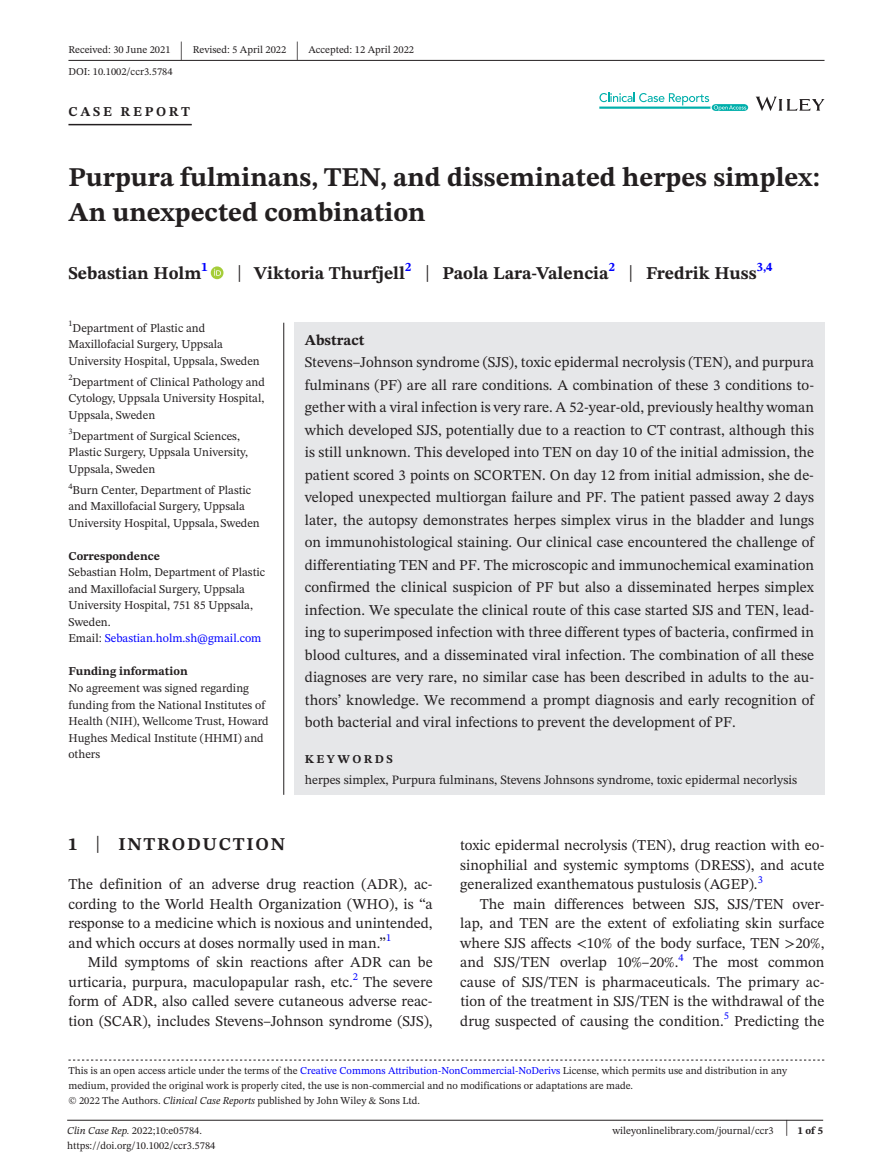
<style>
.page{position:relative;width:893px;height:1174px;background:#fff}
.page>*{position:absolute;margin:0;border:0;box-sizing:border-box;transform-origin:0 0}
.t1{font:700 27px/34.5px "STIX Two Text";color:#231f20}
.t2{font:25.65px "STIX Two Text";color:#231f20;scale:.49 1}
.t3{font:700 18px "STIX Two Text";color:#231f20}
.t4{font:700 18px "STIX Two Text";letter-spacing:.1em;color:#231f20}
.t5{font:15px/22.5px "STIX Two Text";color:#231f20;text-align:justify}
.t6{font:700 15px "STIX Two Text";color:#231f20}
.t7{font:700 13.5px "STIX Two Text";letter-spacing:.2em;color:#231f20}
.t8{font:12.75px "STIX Two Text";color:#231f20}
.t9{font:12px/16.5px "STIX Two Text";color:#231f20}
.t10{font:700 12px "STIX Two Text";color:#231f20}
.t11{font:700 12px "STIX Two Text";letter-spacing:.2em;color:#231f20}
.t12{font:10.5px/15px "STIX Two Text";color:#231f20}
.t13{font:700 10.5px "STIX Two Text";color:#231f20}
.t14{font:10.5px "STIX Two Text";color:#00f}
.s1{font-weight:400;font-size:23.4px}
.s2{color:#00f}
.s3{font-weight:400;font-size:23.7px}
.s4{font-style:italic}
.s5{font-weight:400;font-size:22.2px}
</style>
<div class="page">
<hr style="left:67px;top:1119px;width:756px;height:1px;background:#231f20">
<svg style="left:756px;top:97px;width:68px;height:14px"></svg>
<svg style="left:599px;top:93px;width:149px;height:18px"></svg>
<hr style="left:68px;top:60px;width:756px;height:1px;background:#231f20">
<hr style="left:68px;top:124px;width:124px;height:1px;background:#231f20">
<div style="left:211px;top:266px;width:12px;height:13px;background:#a5cd39;border-radius:50%"></div>
<svg style="left:214px;top:269px;width:7px;height:7px"></svg>
<svg style="left:68px;top:1059px;width:756px;height:1px"></svg>
<div style="left:294px;top:323px;width:530px;height:472px;background:#e6e7e9"></div>
<hr style="left:283px;top:323px;width:1px;height:472px;background:#231f20">
<p class="t12" style="left:68px;top:42px;width:104px">Received: 30 June 2021</p>
<h2 class="t2" style="left:180px;top:32px;width:8px">|</h2>
<p class="t12" style="left:193px;top:42px;width:95px">Revised: 5 April 2022</p>
<h2 class="t2" style="left:296px;top:32px;width:8px">|</h2>
<p class="t12" style="left:308px;top:42px;width:107px">Accepted: 12 April 2022</p>
<p class="t12" style="left:68px;top:64px;width:106px">DOI: 10.1002/ccr3.5784</p>
<p class="t7" style="left:68px;top:101px;width:123px">CASE REPORT</p>
<h1 class="t1" style="left:68px;top:161px;width:753px">Purpura fulminans, TEN, and disseminated herpes simplex:<br>An unexpected combination</h1>
<p class="t3" style="left:68px;top:260px;width:141px">Sebastian Holm<sup>1</sup></p>
<p class="t3" style="left:237px;top:260px;width:537px"><span class="s1">|</span> Viktoria Thurfjell<sup>2</sup> <span class="s1">|</span> Paola Lara-Valencia<sup>2</sup> <span class="s1">|</span> Fredrik Huss<sup>3,4</sup></p>
<p class="t9" style="left:68px;top:319px;width:193px"><sup>1</sup>Department of Plastic and<br>Maxillofacial Surgery, Uppsala<br>University Hospital, Uppsala, Sweden</p>
<p class="t9" style="left:68px;top:373px;width:198px;text-align:justify"><sup>2</sup>Department of Clinical Pathology and Cytology, Uppsala University Hospital, Uppsala, Sweden</p>
<p class="t9" style="left:68px;top:427px;width:181px"><sup>3</sup>Department of Surgical Sciences,<br>Plastic Surgery, Uppsala University,<br>Uppsala, Sweden</p>
<p class="t9" style="left:68px;top:481px;width:193px"><sup>4</sup>Burn Center, Department of Plastic and Maxillofacial Surgery, Uppsala<br>University Hospital, Uppsala, Sweden</p>
<p class="t10" style="left:68px;top:547px;width:93px">Correspondence</p>
<p class="t9" style="left:68px;top:564px;width:198px">Sebastian Holm, Department of Plastic and Maxillofacial Surgery, Uppsala<br>University Hospital, 751 85 Uppsala,<br>Sweden.<br>Email: <span class="s2">Sebastian.holm.sh@gmail.com</span></p>
<p class="t10" style="left:68px;top:663px;width:121px">Funding information</p>
<p class="t9" style="left:68px;top:679px;width:202px">No agreement was signed regarding funding from the National Institutes of<br>Health (NIH), Wellcome Trust, Howard<br>Hughes Medical Institute (HHMI) and others</p>
<p class="t6" style="left:305px;top:329px;width:61px">Abstract</p>
<p class="t5" style="left:305px;top:351px;width:511px">Stevens–Johnson syndrome (SJS), toxic epidermal necrolysis (TEN), and purpura fulminans (PF) are all rare conditions. A combination of these 3 conditions to&shy;gether with a viral infection is very rare. A 52-year-old, previously healthy woman which developed SJS, potentially due to a reaction to CT contrast, although this is still unknown. This developed into TEN on day 10 of the initial admission, the patient scored 3 points on SCORTEN. On day 12 from initial admission, she de&shy;veloped unexpected multiorgan failure and PF. The patient passed away 2 days later, the autopsy demonstrates herpes simplex virus in the bladder and lungs on immunohistological staining. Our clinical case encountered the challenge of differentiating TEN and PF. The microscopic and immunochemical examination confirmed the clinical suspicion of PF but also a disseminated herpes simplex infection. We speculate the clinical route of this case started SJS and TEN, lead&shy;ing to superimposed infection with three different types of bacteria, confirmed in blood cultures, and a disseminated viral infection. The combination of all these diagnoses are very rare, no similar case has been described in adults to the au&shy;thors’ knowledge. We recommend a prompt diagnosis and early recognition of both bacterial and viral infections to prevent the development of PF.</p>
<p class="t11" style="left:305px;top:750px;width:90px">KEYWORDS</p>
<p class="t8" style="left:305px;top:771px;width:494px">herpes simplex, Purpura fulminans, Stevens Johnsons syndrome, toxic epidermal necorlysis</p>
<p class="t4" style="left:68px;top:831px;width:218px">1 <span class="s3">|</span> INTRODUCTION</p>
<p class="t5" style="left:68px;top:874px;width:366px;line-height:19.5px">The definition of an adverse drug reaction (ADR), ac&shy;cording to the World Health Organization (WHO), is “a response to a medicine which is noxious and unintended, and which occurs at doses normally used in man.”</p>
<p class="t14" style="left:386px;top:930px;width:7px">1</p>
<p class="t5" style="left:69px;top:952px;width:366px;line-height:19.5px;text-indent:19px">Mild symptoms of skin reactions after ADR can be urticaria, purpura, maculopapular rash, etc.</p>
<p class="t14" style="left:353px;top:969px;width:7px">2</p>
<p class="t5" style="left:68px;top:972px;width:366px;line-height:19.5px;text-indent:295px">The severe form of ADR, also called severe cutaneous adverse reac&shy;tion (SCAR), includes Stevens–Johnson syndrome (SJS),</p>
<p class="t5" style="left:460px;top:835px;width:366px;line-height:19.5px">toxic epidermal necrolysis (TEN), drug reaction with eo&shy;sinophilial and systemic symptoms (DRESS), and acute generalized exanthematous pustulosis (AGEP).</p>
<p class="t14" style="left:758px;top:871px;width:7px">3</p>
<p class="t5" style="left:460px;top:894px;width:366px;line-height:19.5px;text-indent:20px">The main differences between SJS, SJS/TEN over&shy;lap, and TEN are the extent of exfoliating skin surface where SJS affects &lt;10% of the body surface, TEN &gt;20%, and SJS/TEN overlap 10%–20%.</p>
<p class="t14" style="left:678px;top:949px;width:7px">4</p>
<p class="t5" style="left:460px;top:952px;width:366px;line-height:19.5px;text-indent:233px">The most common cause of SJS/TEN is pharmaceuticals. The primary ac&shy;tion of the treatment in SJS/TEN is the withdrawal of the drug suspected of causing the condition.</p>
<p class="t14" style="left:724px;top:1008px;width:7px">5</p>
<p class="t5" style="left:734px;top:1009px;width:92px">Predicting the</p>
<p class="t12" style="left:68px;top:1063px;width:720px">This is an open access article under the terms of the <span class="s2">Creative Commons Attribution-NonCommercial-NoDerivs</span> License, which permits use and distribution in any medium, provided the original work is properly cited, the use is non-commercial and no modifications or adaptations are made.<br>© 2022 The Authors. <span class="s4">Clinical Case Reports</span> published by John Wiley &amp; Sons Ltd.</p>
<p class="t12" style="left:67px;top:1123px;width:136px"><span class="s4">Clin Case Rep.</span> 2022;10:e05784.</p>
<p class="t13" style="left:785px;top:1123px;width:39px"><span class="s5">|</span> 1 of 5</p>
<p class="t12" style="left:67px;top:1138px;width:150px">https://doi.org/10.1002/ccr3.5784</p>
<p class="t12" style="left:612px;top:1123px;width:163px">wileyonlinelibrary.com/journal/ccr3</p>
</div>
